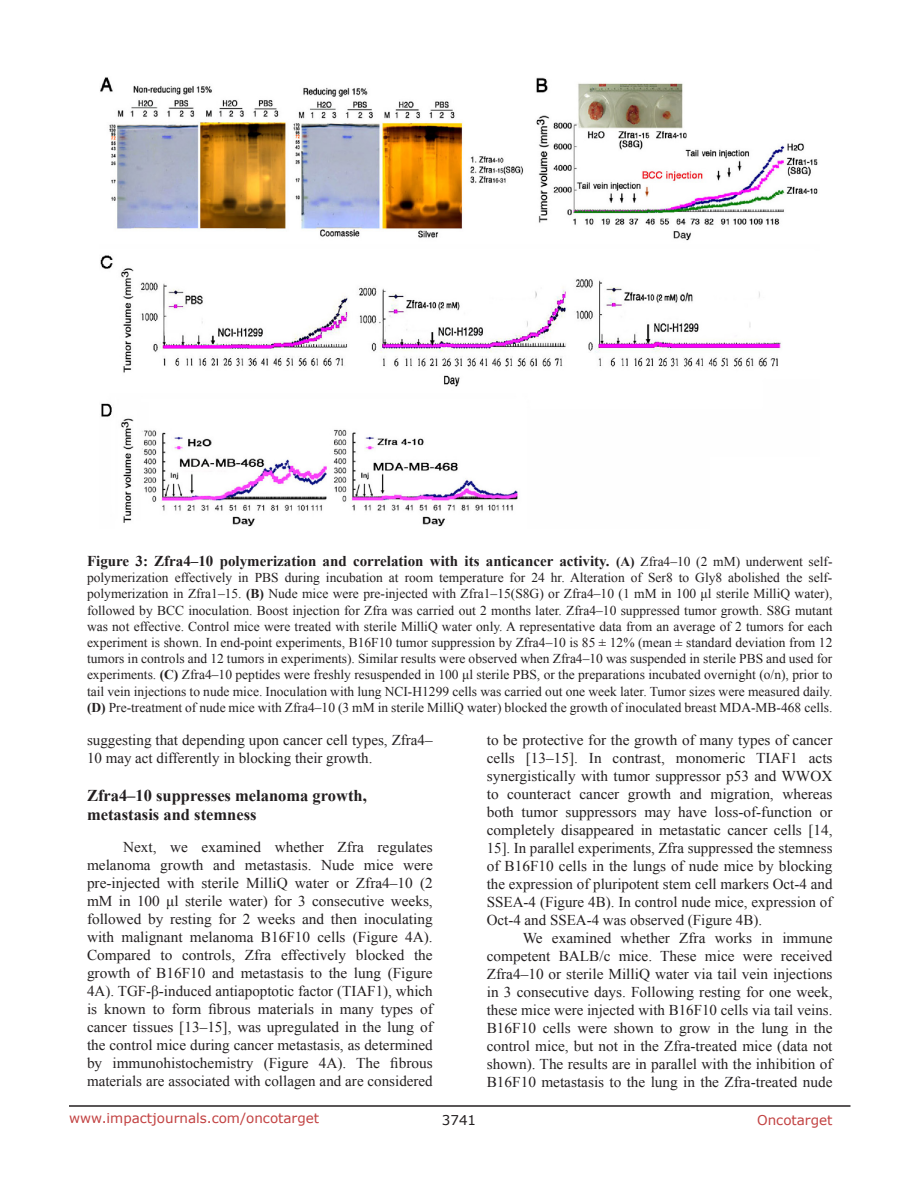
<style>
.page{position:relative;width:918px;height:1188px;background:#fff}
.page>*{position:absolute;margin:0;border:0;box-sizing:border-box;transform-origin:0 0}
.SubHeading{font:700 16.5px/19.8px "Times New Roman";color:#231f20}
.BodyText{font:15px/18px "Times New Roman";color:#231f20;text-align:justify}
.FigureText{font:700 15px "Times New Roman";color:#231f20}
.FigureText-2{font:13.5px/16.2px "Times New Roman";color:#231f20;text-align:justify}
.t1{font:13.5px "Verdana";color:#c24141}
.t2{font:13.5px "Verdana";color:#231f20}
.s1{font-size:13.5px}
.s2{font-weight:400;font-size:13.5px}
.s3{font-weight:700}
</style>
<div class="page">
<hr style="left:69px;top:1105px;width:781px;height:2px;background:#231f20">
<img style="left:100px;top:77px;width:718px;height:450px">
<p class="FigureText" style="left:87px;top:551px;width:747px">Figure 3: Zfra4–10 polymerization and correlation with its anticancer activity. <span class="s1">(A)</span> <span class="s2">Zfra4–10 (2 mM) underwent self-</span></p>
<p class="FigureText-2" style="left:87px;top:569px;width:747px">polymerization effectively in PBS during incubation at room temperature for 24 hr. Alteration of Ser8 to Gly8 abolished the self&shy;polymerization in Zfra1–15. <span class="s3">(B)</span> Nude mice were pre-injected with Zfra1–15(S8G) or Zfra4–10 (1 mM in 100 μl sterile MilliQ water), followed by BCC inoculation. Boost injection for Zfra was carried out 2 months later. Zfra4–10 suppressed tumor growth. S8G mutant was not effective. Control mice were treated with sterile MilliQ water only. A representative data from an average of 2 tumors for each experiment is shown. In end-point experiments, B16F10 tumor suppression by Zfra4–10 is 85 ± 12% (mean ± standard deviation from 12 tumors in controls and 12 tumors in experiments). Similar results were observed when Zfra4–10 was suspended in sterile PBS and used for experiments. <span class="s3">(C)</span> Zfra4–10 peptides were freshly resuspended in 100 μl sterile PBS, or the preparations incubated overnight (o/n), prior to tail vein injections to nude mice. Inoculation with lung NCI-H1299 cells was carried out one week later. Tumor sizes were measured daily. <span class="s3">(D)</span> Pre-treatment of nude mice with Zfra4–10 (3 mM in sterile MilliQ water) blocked the growth of inoculated breast MDA-MB-468 cells.</p>
<p class="BodyText" style="left:87px;top:730px;width:347px">suggesting that depending upon cancer cell types, Zfra4–<br>10 may act differently in blocking their growth.</p>
<p class="SubHeading" style="left:87px;top:785px;width:281px">Zfra4–10 suppresses melanoma growth, metastasis and stemness</p>
<p class="BodyText" style="left:87px;top:838px;width:347px;text-indent:36px">Next, we examined whether Zfra regulates melanoma growth and metastasis. Nude mice were pre-injected with sterile MilliQ water or Zfra4–10 (2 mM in 100 μl sterile water) for 3 consecutive weeks, followed by resting for 2 weeks and then inoculating with malignant melanoma B16F10 cells (Figure 4A).<br>Compared to controls, Zfra effectively blocked the growth of B16F10 and metastasis to the lung (Figure 4A). TGF-β-induced antiapoptotic factor (TIAF1), which is known to form fibrous materials in many types of cancer tissues [13–15], was upregulated in the lung of the control mice during cancer metastasis, as determined by immunohistochemistry (Figure 4A). The fibrous materials are associated with collagen and are considered</p>
<p class="BodyText" style="left:487px;top:730px;width:347px">to be protective for the growth of many types of cancer cells [13–15]. In contrast, monomeric TIAF1 acts synergistically with tumor suppressor p53 and WWOX to counteract cancer growth and migration, whereas both tumor suppressors may have loss-of-function or completely disappeared in metastatic cancer cells [14, 15]. In parallel experiments, Zfra suppressed the stemness of B16F10 cells in the lungs of nude mice by blocking the expression of pluripotent stem cell markers Oct-4 and SSEA-4 (Figure 4B). In control nude mice, expression of Oct-4 and SSEA-4 was observed (Figure 4B).</p>
<p class="BodyText" style="left:487px;top:928px;width:347px;text-indent:36px">We examined whether Zfra works in immune competent BALB/c mice. These mice were received Zfra4–10 or sterile MilliQ water via tail vein injections in 3 consecutive days. Following resting for one week, these mice were injected with B16F10 cells via tail veins.<br>B16F10 cells were shown to grow in the lung in the control mice, but not in the Zfra-treated mice (data not shown). The results are in parallel with the inhibition of B16F10 metastasis to the lung in the Zfra-treated nude</p>
<p class="t1" style="left:69px;top:1109px;width:252px">www.impactjournals.com/oncotarget</p>
<p class="t2" style="left:442px;top:1111px;width:36px">3741</p>
<p class="t1" style="left:757px;top:1111px;width:77px">Oncotarget</p>
</div>
